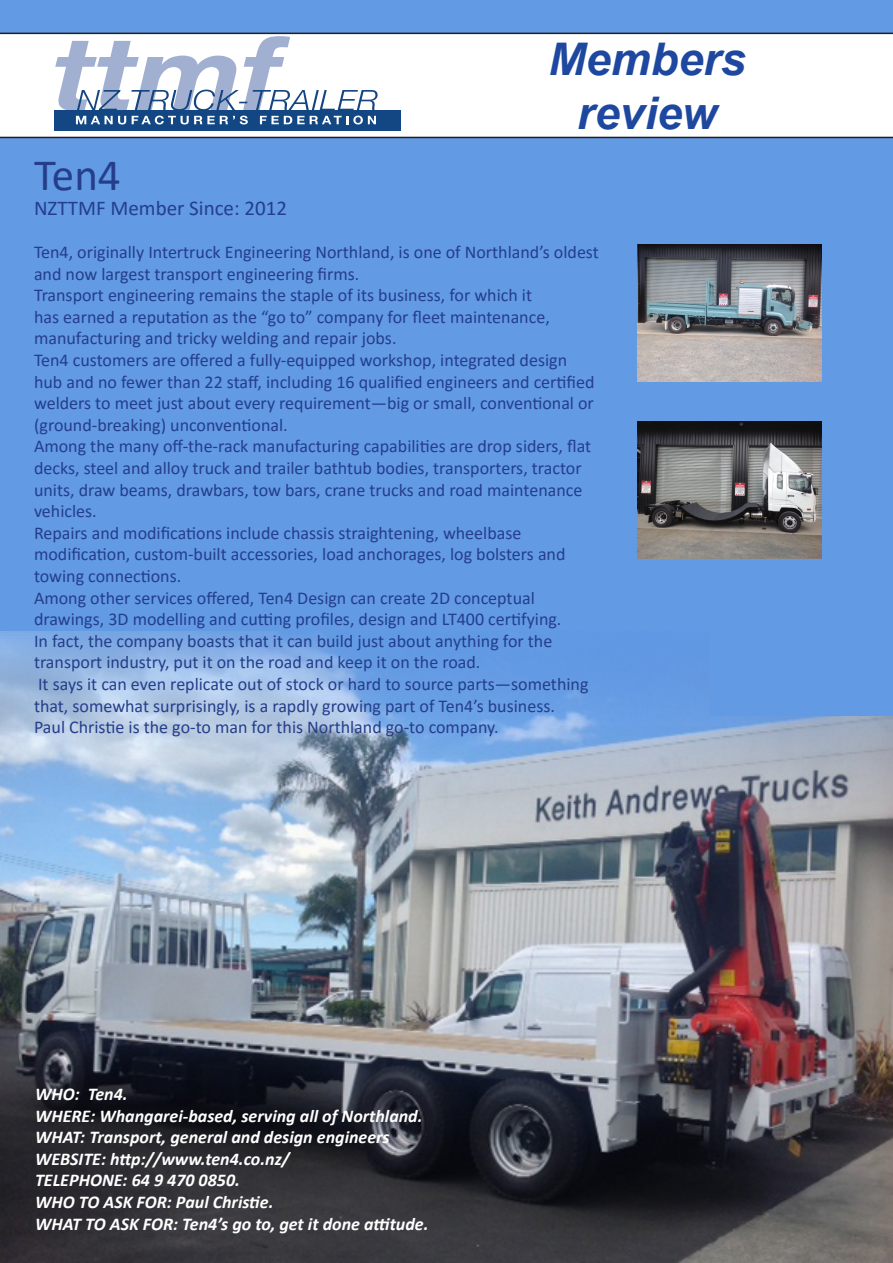
<style>
.page{position:relative;width:893px;height:1263px;background:#fff}
.page>*{position:absolute;margin:0;border:0;box-sizing:border-box;transform-origin:0 0}
.t1{font:italic 700 45px/54px "Arial";color:#1e489f;text-align:center}
.t2{font:45px "Calibri";color:#253e8b}
.t3{font:21px "Calibri";color:#253e8b}
.t4{font:18px/21.6px "Calibri";color:#253e8b}
.t5{font:italic 700 18px "Calibri";color:#fff}
</style>
<div class="page">
<div style="left:0;top:0;width:893px;height:631px;background:#629ae4"></div>
<svg style="left:0;top:33px;width:893px;height:105px"></svg>
<div style="left:54px;top:110px;width:346px;height:21px;background:#124783"></div>
<svg style="left:55px;top:36px;width:323px;height:88px"></svg>
<img style="left:0;top:631px;width:893px;height:632px">
<div style="left:709px;top:611px;width:183px;height:104px;background:#629ae4"></div>
<img style="left:638px;top:244px;width:183px;height:138px">
<img style="left:638px;top:422px;width:183px;height:137px">
<p class="t1" style="left:548px;top:33px;width:199px">Members review</p>
<p class="t2" style="left:34px;top:144px;width:88px">Ten4</p>
<p class="t3" style="left:34px;top:194px;width:255px">NZTTMF Member Since: 2012</p>
<p class="t4" style="left:34px;top:241px;width:566px">Ten4, originally Intertruck Engineering Northland, is one of Northland’s oldest and now largest transport engineering firms.</p>
<p class="t4" style="left:34px;top:284px;width:517px">Transport engineering remains the staple of its business, for which it has earned a reputation as the “go to” company for fleet maintenance, manufacturing and tricky welding and repair jobs.</p>
<p class="t4" style="left:34px;top:349px;width:562px">Ten4 customers are offered a fully-equipped workshop, integrated design hub and no fewer than 22 staff, including 16 qualified engineers and certified welders to meet just about every requirement—big or small, conventional or (ground-breaking) unconventional.</p>
<p class="t4" style="left:34px;top:435px;width:559px">Among the many off-the-rack manufacturing capabilities are drop siders, flat decks, steel and alloy truck and trailer bathtub bodies, transporters, tractor units, draw beams, drawbars, tow bars, crane trucks and road maintenance vehicles.</p>
<p class="t4" style="left:34px;top:522px;width:533px">Repairs and modifications include chassis straightening, wheelbase modification, custom-built accessories, load anchorages, log bolsters and towing connections.</p>
<p class="t4" style="left:34px;top:586px;width:529px">Among other services offered, Ten4 Design can create 2D conceptual drawings, 3D modelling and cutting profiles, design and LT400 certifying.</p>
<p class="t4" style="left:34px;top:630px;width:520px">In fact, the company boasts that it can build just about anything for the transport industry, put it on the road and keep it on the road.</p>
<p class="t4" style="left:34px;top:673px;width:556px">It says it can even replicate out of stock or hard to source parts—something that, somewhat surprisingly, is a rapdly growing part of Ten4’s business.</p>
<p class="t4" style="left:34px;top:716px;width:466px">Paul Christie is the go-to man for this Northland go-to company.</p>
<p class="t5" style="left:35px;top:1081px;width:94px">WHO: Ten4.</p>
<p class="t5" style="left:35px;top:1103px;width:389px">WHERE: Whangarei-based, serving all of Northland.</p>
<p class="t5" style="left:35px;top:1124px;width:356px">WHAT: Transport, general and design engineers</p>
<p class="t5" style="left:35px;top:1146px;width:256px">WEBSITE: http://www.ten4.co.nz/</p>
<p class="t5" style="left:35px;top:1168px;width:206px">TELEPHONE: 64 9 470 0850.</p>
<p class="t5" style="left:35px;top:1189px;width:240px">WHO TO ASK FOR: Paul Christie.</p>
<p class="t5" style="left:35px;top:1211px;width:395px">WHAT TO ASK FOR: Ten4’s go to, get it done attitude.</p>
</div>
